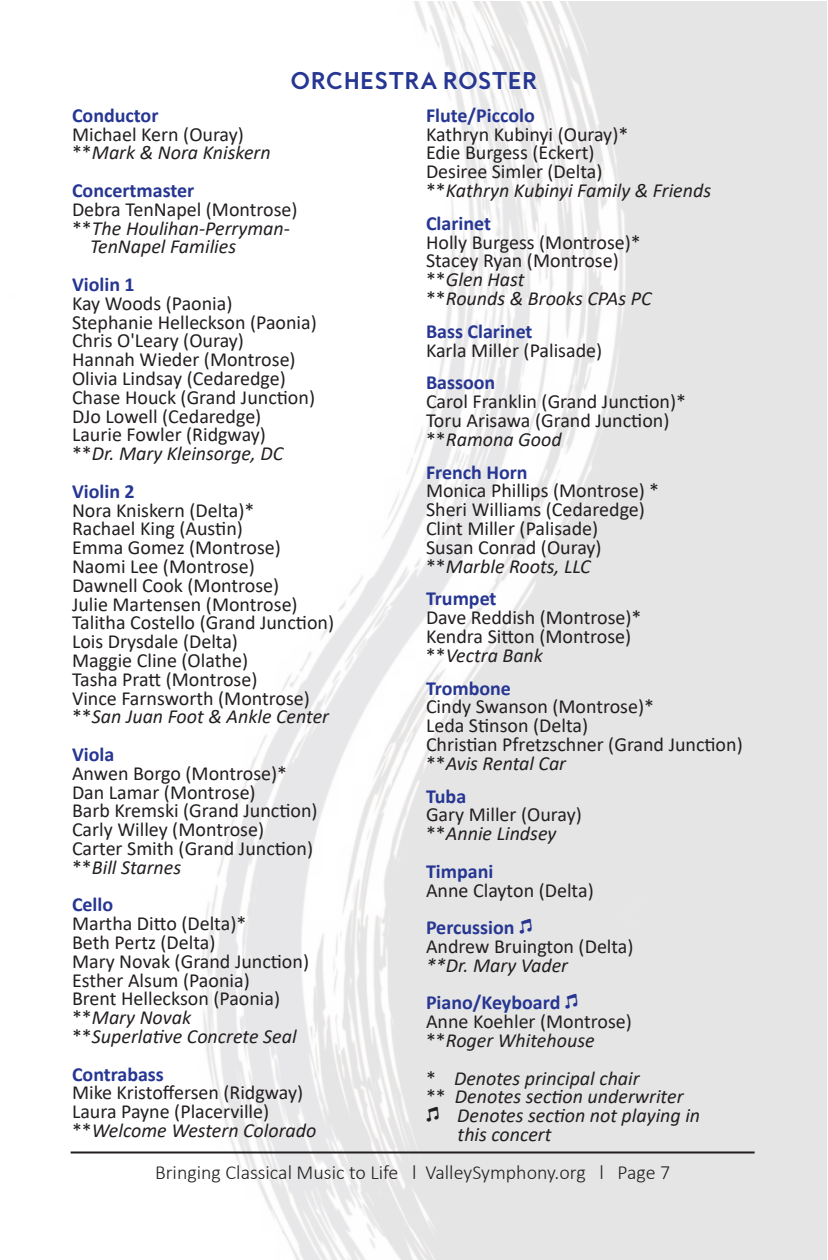
<style>
.page{position:relative;width:828px;height:1260px;background:#fff}
.page>*{position:absolute;margin:0;border:0;box-sizing:border-box;transform-origin:0 0}
.t1{font:700 22px "MB Empire";color:#263692}
.t2{font:20px "Calibri";color:#231f20}
.t3{font:italic 20px/18.8px "Calibri";color:#231f20}
.t4{font:700 20px "Calibri";color:#263692}
.t5{font:300 20px "Calibri";color:#231f20}
.s1{font-style:normal}
.s2{font-family:"Tone Deaf BB";font-weight:400;font-size:36px}
.s3{font-family:"Tone Deaf BB";font-style:normal;font-size:36px}
</style>
<div class="page">
<div style="left:1px;top:0;width:826px;height:1260px;background:#fff;opacity:.9"></div>
<hr style="left:71px;top:1151px;width:684px;height:2px;background:#231f20">
<p class="t1" style="left:290px;top:72px;width:249px">ORCHESTRA ROSTER</p>
<p class="t4" style="left:426px;top:107px;width:110px">Flute/Piccolo</p>
<p class="t2" style="left:426px;top:126px;width:204px">Kathryn Kubinyi (Ouray)*</p>
<p class="t2" style="left:426px;top:144px;width:170px">Edie Burgess (Eckert)</p>
<p class="t2" style="left:426px;top:163px;width:178px">Desiree Simler (Delta)</p>
<p class="t3" style="left:426px;top:183px;width:287px"><span class="s1">**</span>Kathryn Kubinyi Family &amp; Friends</p>
<p class="t4" style="left:426px;top:215px;width:67px">Clarinet</p>
<p class="t2" style="left:426px;top:234px;width:216px">Holly Burgess (Montrose)*</p>
<p class="t2" style="left:426px;top:252px;width:194px">Stacey Ryan (Montrose)</p>
<p class="t3" style="left:426px;top:272px;width:100px"><span class="s1">**</span>Glen Hast</p>
<p class="t3" style="left:426px;top:291px;width:227px"><span class="s1">**</span>Rounds &amp; Brooks CPAs PC</p>
<p class="t4" style="left:426px;top:323px;width:108px">Bass Clarinet</p>
<p class="t2" style="left:426px;top:342px;width:178px">Karla Miller (Palisade)</p>
<p class="t4" style="left:426px;top:374px;width:71px">Bassoon</p>
<p class="t2" style="left:426px;top:393px;width:262px">Carol Franklin (Grand Junction)*</p>
<p class="t2" style="left:426px;top:412px;width:245px">Toru Arisawa (Grand Junction)</p>
<p class="t3" style="left:426px;top:431px;width:137px"><span class="s1">**</span>Ramona Good</p>
<p class="t4" style="left:426px;top:464px;width:103px">French Horn</p>
<p class="t2" style="left:426px;top:482px;width:235px">Monica Phillips (Montrose) *</p>
<p class="t2" style="left:426px;top:501px;width:220px">Sheri Williams (Cedaredge)</p>
<p class="t2" style="left:426px;top:520px;width:174px">Clint Miller (Palisade)</p>
<p class="t2" style="left:426px;top:539px;width:177px">Susan Conrad (Ouray)</p>
<p class="t3" style="left:426px;top:558px;width:166px"><span class="s1">**</span>Marble Roots, LLC</p>
<p class="t4" style="left:426px;top:590px;width:72px">Trumpet</p>
<p class="t2" style="left:426px;top:609px;width:217px">Dave Reddish (Montrose)*</p>
<p class="t2" style="left:426px;top:628px;width:207px">Kendra Sitton (Montrose)</p>
<p class="t3" style="left:426px;top:647px;width:119px"><span class="s1">**</span>Vectra Bank</p>
<p class="t4" style="left:426px;top:680px;width:87px">Trombone</p>
<p class="t2" style="left:426px;top:698px;width:230px">Cindy Swanson (Montrose)*</p>
<p class="t2" style="left:426px;top:717px;width:164px">Leda Stinson (Delta)</p>
<p class="t2" style="left:426px;top:736px;width:318px">Christian Pfretzschner (Grand Junction)</p>
<p class="t3" style="left:426px;top:755px;width:142px"><span class="s1">**</span>Avis Rental Car</p>
<p class="t4" style="left:426px;top:788px;width:42px">Tuba</p>
<p class="t2" style="left:426px;top:806px;width:157px">Gary Miller (Ouray)</p>
<p class="t3" style="left:426px;top:826px;width:132px"><span class="s1">**</span>Annie Lindsey</p>
<p class="t4" style="left:426px;top:863px;width:69px">Timpani</p>
<p class="t2" style="left:426px;top:882px;width:169px">Anne Clayton (Delta)</p>
<p class="t4" style="left:426px;top:919px;width:108px">Percussion <span class="s2">D</span></p>
<p class="t2" style="left:426px;top:938px;width:209px">Andrew Bruington (Delta)</p>
<p class="t3" style="left:426px;top:957px;width:144px">**Dr. Mary Vader</p>
<p class="t4" style="left:426px;top:994px;width:154px">Piano/Keyboard <span class="s2">D</span></p>
<p class="t2" style="left:426px;top:1013px;width:207px">Anne Koehler (Montrose)</p>
<p class="t3" style="left:426px;top:1033px;width:170px"><span class="s1">**</span>Roger Whitehouse</p>
<p class="t3" style="left:426px;top:1070px;width:215px"><span class="s1">*</span> Denotes principal chair</p>
<p class="t3" style="left:426px;top:1089px;width:259px"><span class="s1">**</span> Denotes section underwriter</p>
<p class="t3" style="left:458px;top:1108px;width:244px;text-indent:-32px"><span class="s3">D</span> Denotes section not playing in this concert</p>
<p class="t5" style="left:155px;top:1164px;width:517px">Bringing Classical Music to Life l ValleySymphony.org l Page 7</p>
<p class="t4" style="left:72px;top:107px;width:88px">Conductor</p>
<p class="t2" style="left:72px;top:126px;width:173px">Michael Kern (Ouray)</p>
<p class="t3" style="left:72px;top:145px;width:200px"><span class="s1">**</span>Mark &amp; Nora Kniskern</p>
<p class="t4" style="left:72px;top:182px;width:124px">Concertmaster</p>
<p class="t2" style="left:72px;top:201px;width:227px">Debra TenNapel (Montrose)</p>
<p class="t3" style="left:90px;top:220px;width:201px;text-indent:-18px"><span class="s1">**</span>The Houlihan‐Perryman‐<br>TenNapel Families</p>
<p class="t4" style="left:72px;top:276px;width:64px">Violin 1</p>
<p class="t2" style="left:72px;top:295px;width:162px">Kay Woods (Paonia)</p>
<p class="t2" style="left:72px;top:314px;width:246px">Stephanie Helleckson (Paonia)</p>
<p class="t2" style="left:72px;top:332px;width:174px">Chris O'Leary (Ouray)</p>
<p class="t2" style="left:72px;top:351px;width:225px">Hannah Wieder (Montrose)</p>
<p class="t2" style="left:72px;top:370px;width:215px">Olivia Lindsay (Cedaredge)</p>
<p class="t2" style="left:72px;top:389px;width:245px">Chase Houck (Grand Junction)</p>
<p class="t2" style="left:72px;top:408px;width:191px">DJo Lowell (Cedaredge)</p>
<p class="t2" style="left:72px;top:426px;width:196px">Laurie Fowler (Ridgway)</p>
<p class="t3" style="left:72px;top:446px;width:213px"><span class="s1">**</span>Dr. Mary Kleinsorge, DC</p>
<p class="t4" style="left:72px;top:483px;width:64px">Violin 2</p>
<p class="t2" style="left:72px;top:502px;width:184px">Nora Kniskern (Delta)*</p>
<p class="t2" style="left:72px;top:520px;width:172px">Rachael King (Austin)</p>
<p class="t2" style="left:72px;top:539px;width:210px">Emma Gomez (Montrose)</p>
<p class="t2" style="left:72px;top:558px;width:184px">Naomi Lee (Montrose)</p>
<p class="t2" style="left:72px;top:577px;width:209px">Dawnell Cook (Montrose)</p>
<p class="t2" style="left:72px;top:596px;width:227px">Julie Martensen (Montrose)</p>
<p class="t2" style="left:72px;top:614px;width:264px">Talitha Costello (Grand Junction)</p>
<p class="t2" style="left:72px;top:633px;width:168px">Lois Drysdale (Delta)</p>
<p class="t2" style="left:72px;top:652px;width:178px">Maggie Cline (Olathe)</p>
<p class="t2" style="left:72px;top:671px;width:187px">Tasha Pratt (Montrose)</p>
<p class="t2" style="left:72px;top:690px;width:239px">Vince Farnsworth (Montrose)</p>
<p class="t3" style="left:72px;top:709px;width:259px"><span class="s1">**</span>San Juan Foot &amp; Ankle Center</p>
<p class="t4" style="left:72px;top:746px;width:44px">Viola</p>
<p class="t2" style="left:72px;top:765px;width:217px">Anwen Borgo (Montrose)*</p>
<p class="t2" style="left:72px;top:784px;width:185px">Dan Lamar (Montrose)</p>
<p class="t2" style="left:72px;top:802px;width:247px">Barb Kremski (Grand Junction)</p>
<p class="t2" style="left:72px;top:821px;width:194px">Carly Willey (Montrose)</p>
<p class="t2" style="left:72px;top:840px;width:243px">Carter Smith (Grand Junction)</p>
<p class="t3" style="left:72px;top:859px;width:111px"><span class="s1">**</span>Bill Starnes</p>
<p class="t4" style="left:72px;top:896px;width:43px">Cello</p>
<p class="t2" style="left:72px;top:915px;width:176px">Martha Ditto (Delta)*</p>
<p class="t2" style="left:72px;top:934px;width:145px">Beth Pertz (Delta)</p>
<p class="t2" style="left:72px;top:953px;width:239px">Mary Novak (Grand Junction)</p>
<p class="t2" style="left:72px;top:972px;width:179px">Esther Alsum (Paonia)</p>
<p class="t2" style="left:72px;top:990px;width:210px">Brent Helleckson (Paonia)</p>
<p class="t3" style="left:72px;top:1010px;width:121px"><span class="s1">**</span>Mary Novak</p>
<p class="t3" style="left:72px;top:1029px;width:226px"><span class="s1">**</span>Superlative Concrete Seal</p>
<p class="t4" style="left:72px;top:1066px;width:93px">Contrabass</p>
<p class="t2" style="left:72px;top:1084px;width:233px">Mike Kristoffersen (Ridgway)</p>
<p class="t2" style="left:72px;top:1103px;width:199px">Laura Payne (Placerville)</p>
<p class="t3" style="left:72px;top:1123px;width:246px"><span class="s1">**</span>Welcome Western Colorado</p>
</div>
